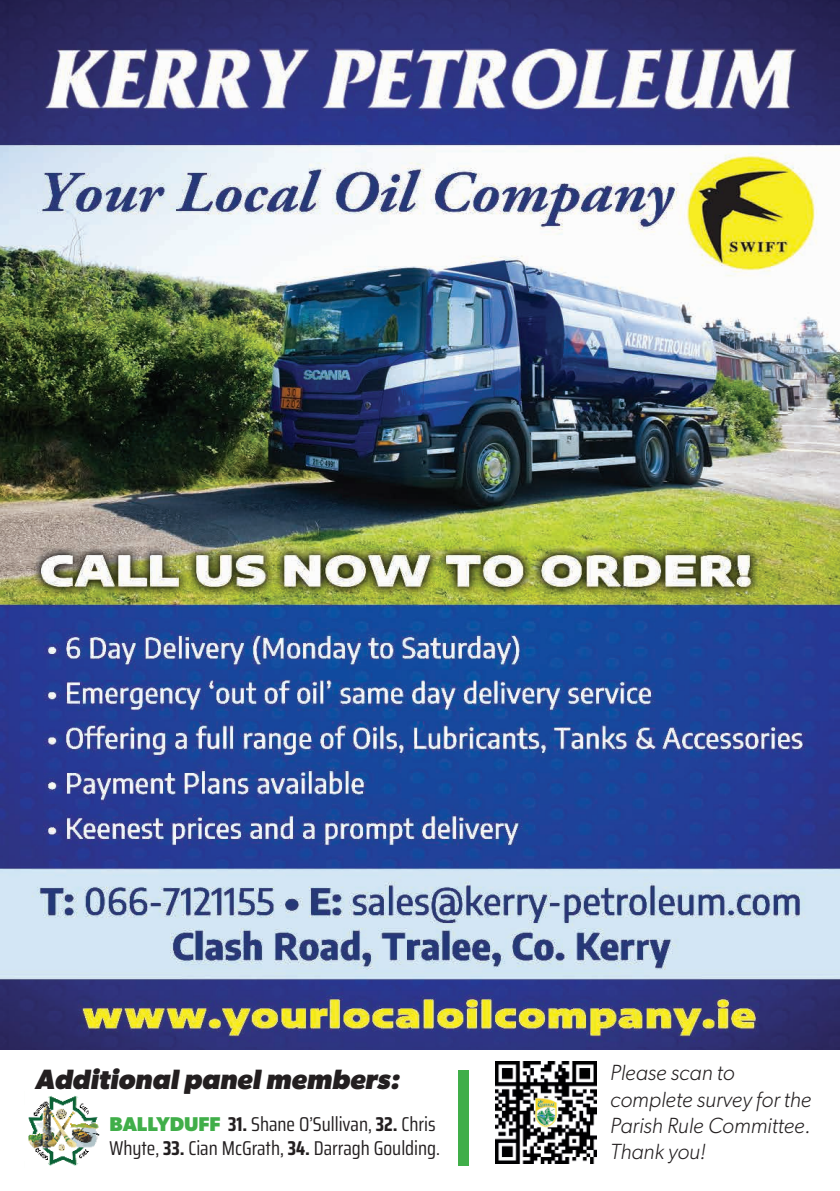
<style>
.page{position:relative;width:840px;height:1191px;background:#fff}
.page>*{position:absolute;margin:0;border:0;box-sizing:border-box;transform-origin:0 0}
.t1{font:italic 700 28px "Gibson";color:#231f20}
.t2{font:italic 300 22px/26.4px "Gibson";color:#231f20}
.t3{font:20px/24px "Saira Condensed";color:#231f20}
.s1{font-family:"Gibson";font-weight:700;color:#40ae49}
.s2{font-weight:700}
</style>
<div class="page">
<img style="left:0;top:0;width:839px;height:1049px">
<img style="left:495px;top:1061px;width:101px;height:102px">
<div style="left:458px;top:1070px;width:10px;height:96px;background:#40ae49"></div>
<img style="left:28px;top:1095px;width:72px;height:71px">
<h1 class="t1" style="left:35px;top:1062px;width:366px">Additional panel members:</h1>
<p class="t3" style="left:109px;top:1111px;width:332px"><span class="s1">BALLYDUFF</span> <span class="s2">31.</span> Shane O’Sullivan, <span class="s2">32.</span> Chris<br>Whyte, <span class="s2">33.</span> Cian McGrath, <span class="s2">34.</span> Darragh Goulding.</p>
<p class="t2" style="left:609px;top:1059px;width:203px">Please scan to complete survey for the<br>Parish Rule Committee.<br>Thank you!</p>
</div>
